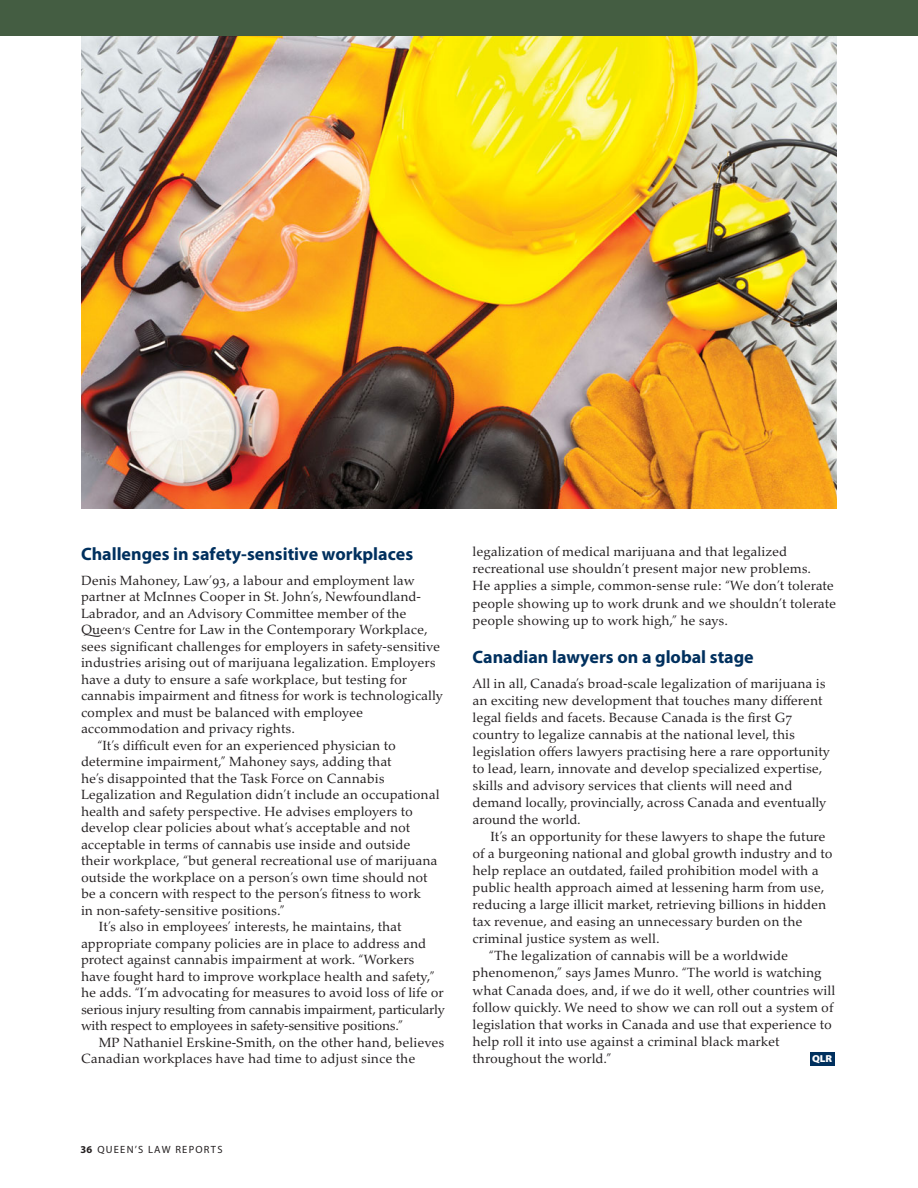
<style>
.page{position:relative;width:918px;height:1188px;background:#fff}
.page>*{position:absolute;margin:0;border:0;box-sizing:border-box;transform-origin:0 0}
.t1{font:700 18px "Myriad Pro";color:#00305e}
.t2{font:13.5px/17.1px "Palatino Nova";color:#231f20}
.t3{font:13.5px "Palatino Nova";letter-spacing:-.02em;color:#231f20}
.t4{font:10.5px "Myriad Pro";letter-spacing:.12em;color:#231f20}
.t5{font:900 10.2px "Myriad Pro";color:#fff;scale:1.07 1}
.s1{font-family:"Queens Nova"}
.s2{font-weight:700}
</style>
<div class="page">
<img style="left:81px;top:36px;width:756px;height:473px">
<div style="left:810px;top:1052px;width:24px;height:14px;background:#00305e"></div>
<div style="left:0;top:0;width:918px;height:36px;background:#445d42"></div>
<h2 class="t1" style="left:81px;top:547px;width:334px">Challenges in safety-sensitive workplaces</h2>
<p class="t2" style="left:81px;top:574px;width:335px">Denis Mahoney, Law’93, a labour and employment law</p>
<p class="t2" style="left:81px;top:590px;width:342px">partner at McInnes Cooper in St. John’s, Newfoundland-</p>
<p class="t2" style="left:81px;top:607px;width:327px">Labrador, and an Advisory Committee member of the</p>
<p class="t2" style="left:81px;top:623px;width:348px"><span class="s1">Queen’s</span> Centre for Law in the Contemporary Workplace,</p>
<p class="t2" style="left:81px;top:640px;width:361px">sees significant challenges for employers in safety-sensitive</p>
<p class="t2" style="left:81px;top:656px;width:356px">industries arising out of marijuana legalization. Employers</p>
<p class="t2" style="left:81px;top:673px;width:328px">have a duty to ensure a safe workplace, but testing for</p>
<p class="t2" style="left:81px;top:689px;width:363px">cannabis impairment and fitness for work is technologically</p>
<p class="t2" style="left:81px;top:706px;width:284px">complex and must be balanced with employee</p>
<p class="t2" style="left:81px;top:722px;width:215px">accommodation and privacy rights.</p>
<p class="t2" style="left:98px;top:739px;width:300px">“It’s difficult even for an experienced physician to</p>
<p class="t2" style="left:81px;top:755px;width:312px">determine impairment,” Mahoney says, adding that</p>
<p class="t2" style="left:81px;top:771px;width:305px">he’s disappointed that the Task Force on Cannabis</p>
<p class="t2" style="left:81px;top:788px;width:360px">Legalization and Regulation didn’t include an occupational</p>
<p class="t2" style="left:81px;top:804px;width:333px">health and safety perspective. He advises employers to</p>
<p class="t2" style="left:81px;top:821px;width:331px">develop clear policies about what’s acceptable and not</p>
<p class="t2" style="left:81px;top:837px;width:331px">acceptable in terms of cannabis use inside and outside</p>
<p class="t2" style="left:81px;top:854px;width:358px">their workplace, “but general recreational use of marijuana</p>
<p class="t2" style="left:81px;top:870px;width:348px">outside the workplace on a person’s own time should not</p>
<p class="t2" style="left:81px;top:887px;width:341px">be a concern with respect to the person’s fitness to work</p>
<p class="t2" style="left:81px;top:903px;width:205px">in non-safety-sensitive positions.”</p>
<p class="t2" style="left:99px;top:920px;width:304px">It’s also in employees’ interests, he maintains, that</p>
<p class="t2" style="left:81px;top:936px;width:347px">appropriate company policies are in place to address and</p>
<p class="t2" style="left:81px;top:953px;width:335px">protect against cannabis impairment at work. “Workers</p>
<p class="t2" style="left:81px;top:969px;width:355px">have fought hard to improve workplace health and safety,”</p>
<p class="t2" style="left:81px;top:986px;width:364px">he adds. “I’m advocating for measures to avoid loss of life or</p>
<p class="t3" style="left:81px;top:1004px;width:365px">serious injury resulting from cannabis impairment, particularly</p>
<p class="t3" style="left:81px;top:1021px;width:323px">with respect to employees in safety-sensitive positions.”</p>
<p class="t2" style="left:99px;top:1035px;width:347px">MP Nathaniel Erskine-Smith, on the other hand, believes</p>
<p class="t2" style="left:81px;top:1052px;width:336px">Canadian workplaces have had time to adjust since the</p>
<p class="t2" style="left:472px;top:545px;width:365px">legalization of medical marijuana and that legalized recreational use shouldn’t present major new problems.<br>He applies a simple, common-sense rule: “We don’t tolerate people showing up to work drunk and we shouldn’t tolerate people showing up to work high,” he says.</p>
<h2 class="t1" style="left:472px;top:650px;width:283px">Canadian lawyers on a global stage</h2>
<p class="t2" style="left:472px;top:676px;width:355px">All in all, Canada’s broad-scale legalization of marijuana is</p>
<p class="t2" style="left:472px;top:694px;width:352px">an exciting new development that touches many different</p>
<p class="t2" style="left:472px;top:711px;width:321px">legal fields and facets. Because Canada is the first G7</p>
<p class="t2" style="left:472px;top:728px;width:324px">country to legalize cannabis at the national level, this</p>
<p class="t2" style="left:472px;top:745px;width:359px">legislation offers lawyers practising here a rare opportunity</p>
<p class="t2" style="left:472px;top:762px;width:352px">to lead, learn, innovate and develop specialized expertise,</p>
<p class="t2" style="left:472px;top:779px;width:321px">skills and advisory services that clients will need and</p>
<p class="t2" style="left:472px;top:796px;width:355px">demand locally, provincially, across Canada and eventually</p>
<p class="t2" style="left:472px;top:813px;width:110px">around the world.</p>
<p class="t2" style="left:490px;top:830px;width:337px">It’s an opportunity for these lawyers to shape the future</p>
<p class="t2" style="left:472px;top:847px;width:362px">of a burgeoning national and global growth industry and to</p>
<p class="t2" style="left:472px;top:864px;width:348px">help replace an outdated, failed prohibition model with a</p>
<p class="t2" style="left:472px;top:881px;width:353px">public health approach aimed at lessening harm from use,</p>
<p class="t2" style="left:472px;top:898px;width:355px">reducing a large illicit market, retrieving billions in hidden</p>
<p class="t2" style="left:472px;top:915px;width:331px">tax revenue, and easing an unnecessary burden on the</p>
<p class="t2" style="left:472px;top:932px;width:189px">criminal justice system as well.</p>
<p class="t2" style="left:489px;top:949px;width:301px">“The legalization of cannabis will be a worldwide</p>
<p class="t2" style="left:472px;top:966px;width:351px">phenomenon,” says James Munro. “The world is watching</p>
<p class="t2" style="left:472px;top:983px;width:364px">what Canada does, and, if we do it well, other countries will</p>
<p class="t2" style="left:472px;top:1000px;width:362px">follow quickly. We need to show we can roll out a system of</p>
<p class="t2" style="left:472px;top:1017px;width:361px">legislation that works in Canada and use that experience to</p>
<p class="t2" style="left:472px;top:1034px;width:309px">help roll it into use against a criminal black market</p>
<p class="t2" style="left:472px;top:1051px;width:140px">throughout the world.”</p>
<p class="t5" style="left:812px;top:1052px;width:20px">QLR</p>
<p class="t4" style="left:81px;top:1146px;width:144px"><span class="s2">36</span> QUEEN’S LAW REPORTS</p>
</div>
